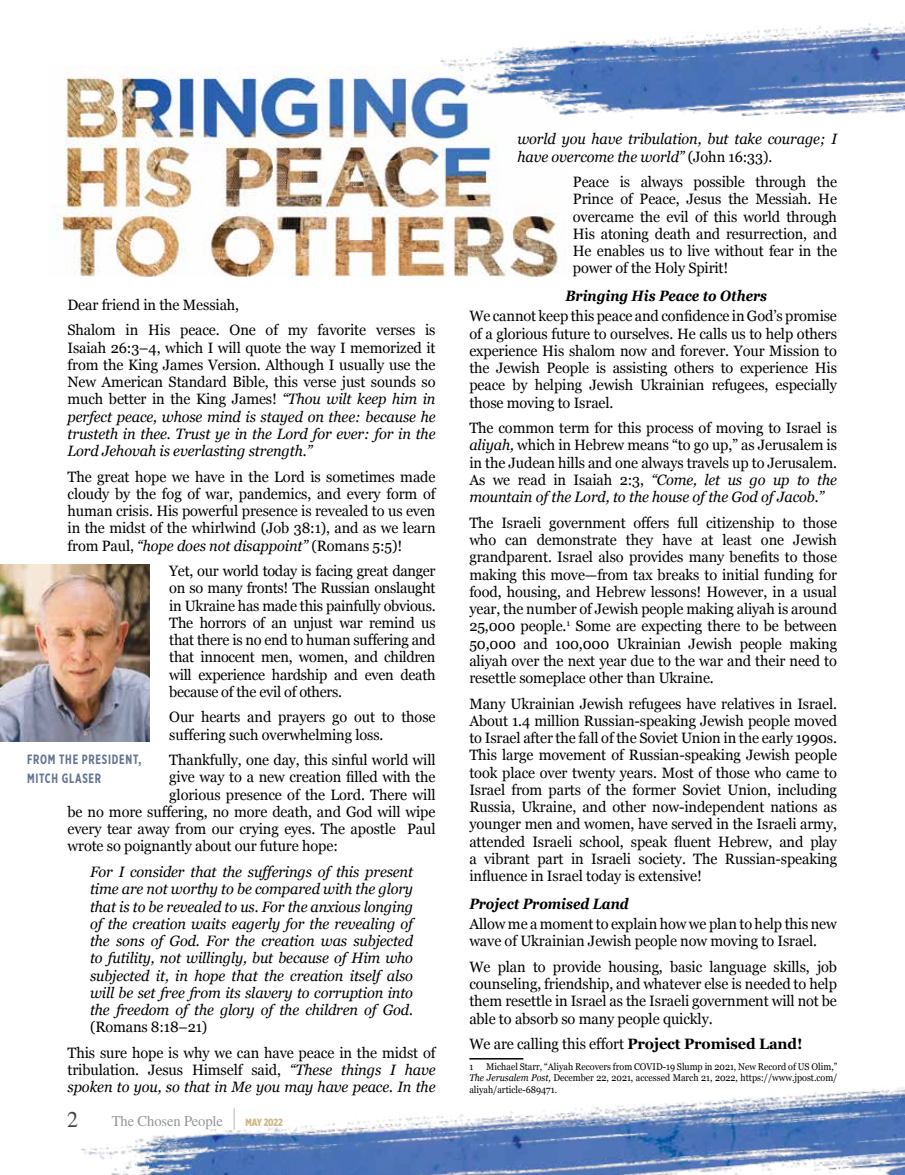
<style>
.page{position:relative;width:905px;height:1175px;background:#fff}
.page>*{position:absolute;margin:0;border:0;box-sizing:border-box;transform-origin:0 0}
.t1{font:22.5px "STIX General";color:#414042}
.t2{font:15px/17.2px "Georgia";letter-spacing:-.01em;color:#000;text-align:justify}
.t3{font:italic 15px/17.2px "Georgia";letter-spacing:-.01em;color:#000}
.t4{font:italic 700 15px "Georgia";color:#000;scale:.89 1}
.t5{font:15px "STIX General";letter-spacing:-.01em;color:#939598}
.t6{font:700 13.5px/19.5px "Gotham X Narrow";letter-spacing:.06em;color:#657694;scale:.9 1}
.t7{font:900 10.5px "Gotham X Narrow";letter-spacing:-.01em;color:#d1b786}
.t8{font:9.75px/11.2px "Georgia";color:#000;text-align:justify;scale:.92 1}
.s1{font-style:italic}
.s2{font-style:normal}
.s3{font-weight:700;font-size:30px}
.s4{font-weight:700}
</style>
<div class="page">
<img style="left:57px;top:66px;width:502px;height:211px">
<img style="left:0;top:564px;width:149px;height:177px">
<img style="left:437px;top:22px;width:467px;height:147px">
<img style="left:81px;top:1058px;width:823px;height:116px">
<p class="t2" style="left:68px;top:293px;width:369px;line-height:25.5px">Dear friend in the Messiah,<br>Shalom in His peace. One of my favorite verses is</p>
<p class="t2" style="left:68px;top:340px;width:369px">Isaiah 26:3–4, which I will quote the way I memorized it from the King James Version. Although I usually use the New American Standard Bible, this verse just sounds so much better in the King James! <span class="s1">“Thou wilt keep him in perfect peace, whose mind is stayed on thee: because he trusteth in thee. Trust ye in the Lord for ever: for in the Lord Jehovah is everlasting strength.”</span></p>
<p class="t2" style="left:68px;top:469px;width:369px">The great hope we have in the Lord is sometimes made cloudy by the fog of war, pandemics, and every form of human crisis. His powerful presence is revealed to us even in the midst of the whirlwind (Job 38:1), and as we learn from Paul, <span class="s1">“hope does not disappoint”</span> (Romans 5:5)!</p>
<p class="t2" style="left:169px;top:563px;width:268px">Yet, our world today is facing great danger on so many fronts! The Russian onslaught in Ukraine has made this painfully obvious.<br>The horrors of an unjust war remind us that there is no end to human suffering and that innocent men, women, and children will experience hardship and even death because of the evil of others.</p>
<p class="t2" style="left:169px;top:709px;width:268px">Our hearts and prayers go out to those suffering such overwhelming loss.</p>
<p class="t2" style="left:169px;top:752px;width:268px">Thankfully, one day, this sinful world will</p>
<p class="t2" style="left:169px;top:768px;width:268px">give way to a new creation filled with the</p>
<p class="t2" style="left:169px;top:787px;width:268px">glorious presence of the Lord. There will</p>
<p class="t2" style="left:68px;top:802px;width:369px">be no more suffering, no more death, and God will wipe</p>
<p class="t2" style="left:68px;top:821px;width:369px">every tear away from our crying eyes. The apostle Paul</p>
<p class="t2" style="left:68px;top:838px;width:272px">wrote so poignantly about our future hope:</p>
<p class="t3" style="left:90px;top:862px;width:324px;text-align:justify">For I consider that the sufferings of this present time are not worthy to be compared with the glory that is to be revealed to us. For the anxious longing of the creation waits eagerly for the revealing of the sons of God. For the creation was subjected to futility, not willingly, but because of Him who subjected it, in hope that the creation itself also will be set free from its slavery to corruption into the freedom of the glory of the children of God.</p>
<p class="t2" style="left:68px;top:1015px;width:369px;line-height:25.5px;text-indent:22px">(Romans 8:18–21)<br>This sure hope is why we can have peace in the midst of</p>
<p class="t3" style="left:68px;top:1062px;width:369px"><span class="s2">tribulation. Jesus Himself said,</span> “These things I have spoken to you, so that in Me you may have peace. In the</p>
<p class="t6" style="left:27px;top:750px;width:129px">FROM THE PRESIDENT,<br>MITCH GLASER</p>
<p class="t5" style="left:112px;top:1115px;width:125px">The Chosen People <span class="s3">|</span></p>
<h1 class="t1" style="left:67px;top:1111px;width:12px">2</h1>
<p class="t7" style="left:245px;top:1117px;width:39px">MAY 2022</p>
<p class="t3" style="left:517px;top:132px;width:321px">world you have tribulation, but take courage; I have overcome the world” <span class="s2">(John 16:33).</span></p>
<p class="t2" style="left:573px;top:174px;width:265px">Peace is always possible through the Prince of Peace, Jesus the Messiah. He overcame the evil of this world through His atoning death and resurrection, and He enables us to live without fear in the power of the Holy Spirit!</p>
<p class="t4" style="left:565px;top:290px;width:228px">Bringing His Peace to Others</p>
<p class="t2" style="left:469px;top:307px;width:369px">We cannot keep this peace and confidence in God’s promise of a glorious future to ourselves. He calls us to help others experience His shalom now and forever. Your Mission to the Jewish People is assisting others to experience His peace by helping Jewish Ukrainian refugees, especially those moving to Israel.</p>
<p class="t2" style="left:469px;top:420px;width:369px">The common term for this process of moving to Israel is <span class="s1">aliyah,</span> which in Hebrew means “to go up,” as Jerusalem is in the Judean hills and one always travels up to Jerusalem.<br>As we read in Isaiah 2:3, <span class="s1">“Come, let us go up to the mountain of the Lord, to the house of the God of Jacob.”</span></p>
<p class="t2" style="left:469px;top:513px;width:369px">The Israeli government offers full citizenship to those who can demonstrate they have at least one Jewish grandparent. Israel also provides many benefits to those making this move—from tax breaks to initial funding for food, housing, and Hebrew lessons! However, in a usual year, the number of Jewish people making aliyah is around 25,000 people.<sup>1</sup> Some are expecting there to be between 50,000 and 100,000 Ukrainian Jewish people making aliyah over the next year due to the war and their need to resettle someplace other than Ukraine.</p>
<p class="t2" style="left:469px;top:696px;width:369px">Many Ukrainian Jewish refugees have relatives in Israel.<br>About 1.4 million Russian-speaking Jewish people moved to Israel after the fall of the Soviet Union in the early 1990s.<br>This large movement of Russian-speaking Jewish people took place over twenty years. Most of those who came to Israel from parts of the former Soviet Union, including Russia, Ukraine, and other now-independent nations as younger men and women, have served in the Israeli army, attended Israeli school, speak fluent Hebrew, and play a vibrant part in Israeli society. The Russian-speaking influence in Israel today is extensive!</p>
<p class="t4" style="left:469px;top:897px;width:181px">Project Promised Land</p>
<p class="t2" style="left:469px;top:916px;width:369px">Allow me a moment to explain how we plan to help this new wave of Ukrainian Jewish people now moving to Israel.</p>
<p class="t2" style="left:469px;top:959px;width:369px">We plan to provide housing, basic language skills, job counseling, friendship, and whatever else is needed to help them resettle in Israel as the Israeli government will not be able to absorb so many people quickly.</p>
<p class="t2" style="left:469px;top:1034px;width:334px">We are calling this effort <span class="s4">Project Promised Land!</span></p>
<p class="t8" style="left:469px;top:1061px;width:6px">1</p>
<p class="t8" style="left:469px;top:1061px;width:401px;text-indent:17px">Michael Starr, “Aliyah Recovers from COVID-19 Slump in 2021, New Record of US Olim,” <span class="s1">The Jerusalem Post,</span> December 22, 2021, accessed March 21, 2022, https://www.jpost.com/ aliyah/article-689471.</p>
</div>
